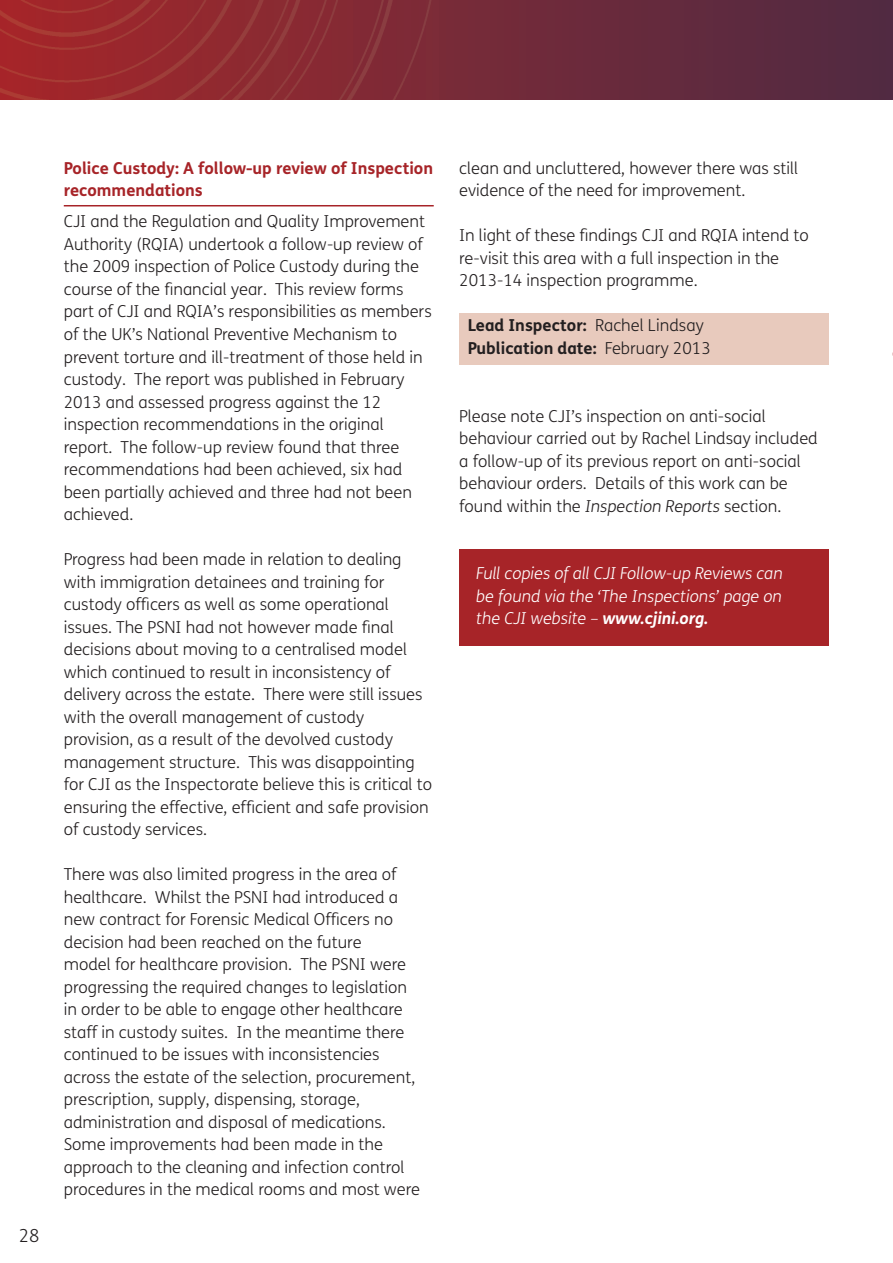
<style>
.page{position:relative;width:893px;height:1263px;background:#fff}
.page>*{position:absolute;margin:0;border:0;box-sizing:border-box;transform-origin:0 0}
.t1{font:300 18px "FS Me";color:#231f20}
.t2{font:300 16.5px/22.5px "FS Me";color:#231f20}
.t3{font:italic 300 16.5px/22.5px "FS Me";color:#fff;text-align:justify}
.t4{font:700 16.5px/22.5px "FS Me";color:#a72428}
.t5{font:700 16.5px/22.5px "FS Me";color:#231f20}
.s1{font-weight:300}
.s2{font-style:italic}
.s3{font-weight:700}
</style>
<div class="page">
<div style="left:459px;top:549px;width:370px;height:96px;background:#a72428"></div>
<div style="left:459px;top:313px;width:370px;height:51px;background:#e8cabd"></div>
<svg style="left:439px;top:0;width:454px;height:99px;background:#642a3d"></svg>
<img style="left:0;top:0;width:439px;height:100px">
<hr style="left:64px;top:205px;width:370px;height:1px;background:#a72428">
<p class="t1" style="left:19px;top:1228px;width:22px">28</p>
<p class="t4" style="left:64px;top:159px;width:371px">Police Custody: A follow-up review of Inspection recommendations</p>
<p class="t2" style="left:64px;top:212px;width:369px">CJI and the Regulation and Quality Improvement Authority (RQIA) undertook a follow-up review of the 2009 inspection of Police Custody during the course of the financial year. This review forms part of CJI and RQIA’s responsibilities as members of the UK’s National Preventive Mechanism to prevent torture and ill-treatment of those held in custody. The report was published in February 2013 and assessed progress against the 12 inspection recommendations in the original report. The follow-up review found that three recommendations had been achieved, six had been partially achieved and three had not been achieved.</p>
<p class="t2" style="left:64px;top:550px;width:370px">Progress had been made in relation to dealing with immigration detainees and training for custody officers as well as some operational issues. The PSNI had not however made final decisions about moving to a centralised model which continued to result in inconsistency of delivery across the estate. There were still issues with the overall management of custody provision, as a result of the devolved custody management structure. This was disappointing for CJI as the Inspectorate believe this is critical to ensuring the effective, efficient and safe provision of custody services.</p>
<p class="t2" style="left:64px;top:865px;width:358px">There was also limited progress in the area of healthcare. Whilst the PSNI had introduced a new contract for Forensic Medical Officers no decision had been reached on the future<br>model for healthcare provision. The PSNI were progressing the required changes to legislation in order to be able to engage other healthcare staff in custody suites. In the meantime there continued to be issues with inconsistencies across the estate of the selection, procurement, prescription, supply, dispensing, storage, administration and disposal of medications.<br>Some improvements had been made in the approach to the cleaning and infection control procedures in the medical rooms and most were</p>
<p class="t2" style="left:459px;top:159px;width:341px">clean and uncluttered, however there was still evidence of the need for improvement.</p>
<p class="t2" style="left:459px;top:226px;width:351px">In light of these findings CJI and RQIA intend to re-visit this area with a full inspection in the<br>2013-14 inspection programme.</p>
<p class="t5" style="left:468px;top:316px;width:245px">Lead Inspector: <span class="s1">Rachel Lindsay<br></span>Publication date: <span class="s1">February 2013</span></p>
<p class="t2" style="left:459px;top:406px;width:360px">Please note CJI’s inspection on anti-social behaviour carried out by Rachel Lindsay included a follow-up of its previous report on anti-social behaviour orders. Details of this work can be found within the <span class="s2">Inspection Reports</span> section.</p>
<p class="t3" style="left:476px;top:564px;width:308px">Full copies of all CJI Follow-up Reviews can be found via the ‘The Inspections’ page on the CJI website – <span class="s3">www.cjini.org.</span></p>
</div>
